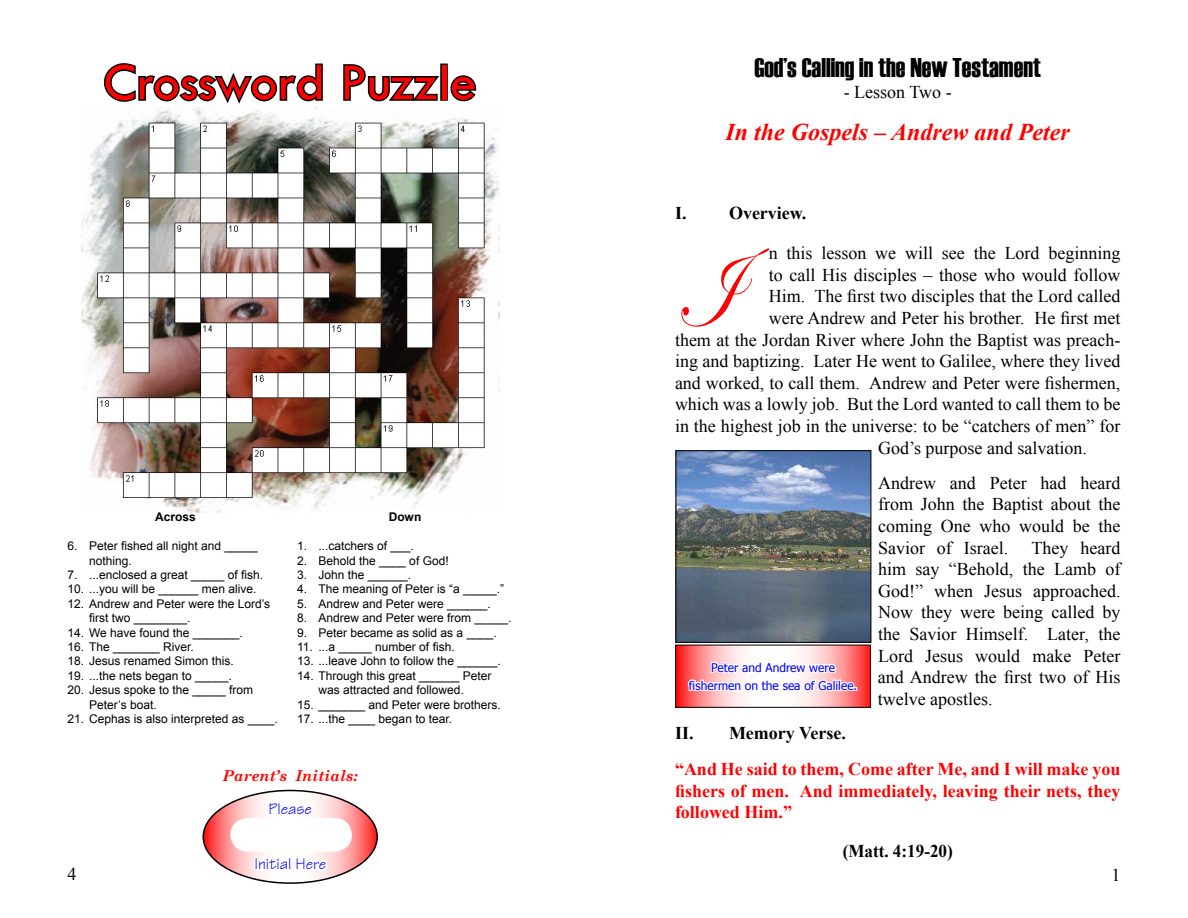
<style>
.page{position:relative;width:1188px;height:918px;background:#fff}
.page>*{position:absolute;margin:0;border:0;box-sizing:border-box;transform-origin:0 0}
.t1{font:116.1px "Edwardian Script ITC";color:#f00;scale:.8 1}
.t2{font:54px "Tw Cen";color:#f00}
.t3{font:27px "Haettenschweiler";color:#000}
.t4{font:italic 700 24px "Times New Roman";color:#f00}
.t5{font:18px/21.6px "Times New Roman";color:#000;text-align:justify}
.t6{font:700 18px/21.6px "Times New Roman";color:#f00;text-align:justify}
.t7{font:700 18px "Times New Roman";color:#000}
.t8{font:700 18px "Times New Roman";color:#000;scale:.95 1}
.t9{font:16.5px "Technical Plain";color:#00f}
.t10{font:italic 700 15px "Century Schoolbook";color:#f00}
.t11{font:12px/14.4px "Arial";color:#000}
.t12{font:12px/18px "Tahoma";color:#00f;text-align:center}
.t13{font:700 12px "Arial";color:#000}
</style>
<div class="page">
<img style="left:678px;top:452px;width:191px;height:189px">
<div style="left:676px;top:450px;width:195px;height:193px;border:1px solid #000"></div>
<svg style="left:677px;top:647px;width:192px;height:59px"></svg>
<svg style="left:687px;top:657px;width:170px;height:37px"></svg>
<div style="left:675px;top:645px;width:196px;height:63px;border:1px solid #000"></div>
<img style="left:81px;top:108px;width:419px;height:405px">
<svg style="left:203px;top:790px;width:174px;height:93px"></svg>
<div style="left:202px;top:790px;width:176px;height:94px;border:2px solid #000;border-radius:50%"></div>
<svg style="left:230px;top:799px;width:122px;height:75px"></svg>
<svg style="left:103px;top:63px;width:220px;height:41px"></svg>
<svg style="left:343px;top:63px;width:99px;height:39px"></svg>
<div style="left:440px;top:64px;width:8px;height:37px;border:3px solid #000"></div>
<svg style="left:450px;top:75px;width:27px;height:27px"></svg>
<h2 class="t2" style="left:104px;top:50px;width:375px">Crossword Puzzle</h2>
<p class="t13" style="left:155px;top:509px;width:42px">Across</p>
<p class="t11" style="left:89px;top:539px;width:170px;text-indent:-22px">6. Peter fished all night and _____ nothing.</p>
<p class="t11" style="left:68px;top:567px;width:197px">7. ...enclosed a great _____ of fish.</p>
<p class="t11" style="left:68px;top:582px;width:191px">10. ...you will be ______ men alive.</p>
<p class="t11" style="left:89px;top:596px;width:183px;text-indent:-22px">12. Andrew and Peter were the Lord’s first two ________.</p>
<p class="t11" style="left:68px;top:625px;width:177px">14. We have found the _______.</p>
<p class="t11" style="left:68px;top:639px;width:128px">16. The _______ River.</p>
<p class="t11" style="left:68px;top:654px;width:168px">18. Jesus renamed Simon this.</p>
<p class="t11" style="left:68px;top:668px;width:166px">19. ...the nets began to _____.</p>
<p class="t11" style="left:89px;top:683px;width:166px;text-indent:-22px">20. Jesus spoke to the _____ from<br>Peter’s boat.</p>
<p class="t11" style="left:68px;top:711px;width:212px">21. Cephas is also interpreted as ____.</p>
<p class="t13" style="left:389px;top:509px;width:34px">Down</p>
<p class="t11" style="left:297px;top:539px;width:118px">1. ...catchers of ___.</p>
<p class="t11" style="left:297px;top:553px;width:153px">2. Behold the ____ of God!</p>
<p class="t11" style="left:297px;top:567px;width:116px">3. John the ______.</p>
<p class="t11" style="left:297px;top:582px;width:209px">4. The meaning of Peter is “a _____.”</p>
<p class="t11" style="left:297px;top:596px;width:195px">5. Andrew and Peter were ______.</p>
<p class="t11" style="left:297px;top:611px;width:216px">8. Andrew and Peter were from _____.</p>
<p class="t11" style="left:297px;top:625px;width:201px">9. Peter became as solid as a ____.</p>
<p class="t11" style="left:297px;top:639px;width:159px">11. ...a _____ number of fish.</p>
<p class="t11" style="left:297px;top:654px;width:205px">13. ...leave John to follow the ______.</p>
<p class="t11" style="left:297px;top:668px;width:196px;text-align:center">14. Through this great ______ Peter was attracted and followed.</p>
<p class="t11" style="left:297px;top:697px;width:205px">15. _______ and Peter were brothers.</p>
<p class="t11" style="left:297px;top:711px;width:157px">17. ...the ____ began to tear.</p>
<p class="t5" style="left:68px;top:863px;width:10px">4</p>
<p class="t10" style="left:223px;top:765px;width:136px">Parent’s Initials:</p>
<p class="t9" style="left:269px;top:798px;width:45px">Please</p>
<p class="t9" style="left:254px;top:854px;width:73px">Initial Here</p>
<h3 class="t3" style="left:754px;top:52px;width:288px">God’s Calling in the New Testament</h3>
<p class="t5" style="left:844px;top:81px;width:109px">- Lesson Two -</p>
<h3 class="t4" style="left:726px;top:115px;width:346px">In the Gospels – Andrew and Peter</h3>
<p class="t7" style="left:675px;top:201px;width:133px">I. Overview.</p>
<h1 class="t1" style="left:675px;top:225px;width:76px">I</h1>
<p class="t5" style="left:769px;top:242px;width:353px">n this lesson we will see the Lord beginning</p>
<p class="t5" style="left:769px;top:264px;width:353px">to call His disciples – those who would follow</p>
<p class="t5" style="left:769px;top:285px;width:353px">Him. The first two disciples that the Lord called</p>
<p class="t5" style="left:769px;top:307px;width:353px">were Andrew and Peter his brother. He first met</p>
<p class="t5" style="left:675px;top:329px;width:447px">them at the Jordan River where John the Baptist was preach-</p>
<p class="t5" style="left:675px;top:350px;width:447px">ing and baptizing. Later He went to Galilee, where they lived</p>
<p class="t5" style="left:675px;top:372px;width:447px">and worked, to call them. Andrew and Peter were fishermen,</p>
<p class="t5" style="left:675px;top:393px;width:447px">which was a lowly job. But the Lord wanted to call them to be</p>
<p class="t5" style="left:675px;top:415px;width:447px">in the highest job in the universe: to be “catchers of men” for</p>
<p class="t5" style="left:878px;top:437px;width:210px">God’s purpose and salvation.</p>
<p class="t5" style="left:878px;top:472px;width:244px">Andrew and Peter had heard from John the Baptist about the coming One who would be the Savior of Israel.</p>
<p class="t5" style="left:878px;top:536px;width:244px;text-indent:154px">They heard him say “Behold, the Lamb of God!” when Jesus approached.<br>Now they were being called by the Savior Himself. Later, the Lord Jesus would make Peter and Andrew the first two of His twelve apostles.</p>
<p class="t12" style="left:689px;top:658px;width:170px">Peter and Andrew were fishermen on the sea of Galilee.</p>
<p class="t7" style="left:675px;top:720px;width:172px">II. Memory Verse.</p>
<p class="t6" style="left:675px;top:758px;width:447px">“And He said to them, Come after Me, and I will make you fishers of men. And immediately, leaving their nets, they followed Him.”</p>
<p class="t8" style="left:843px;top:839px;width:117px">(Matt. 4:19-20)</p>
<p class="t5" style="left:1112px;top:864px;width:10px">1</p>
</div>
